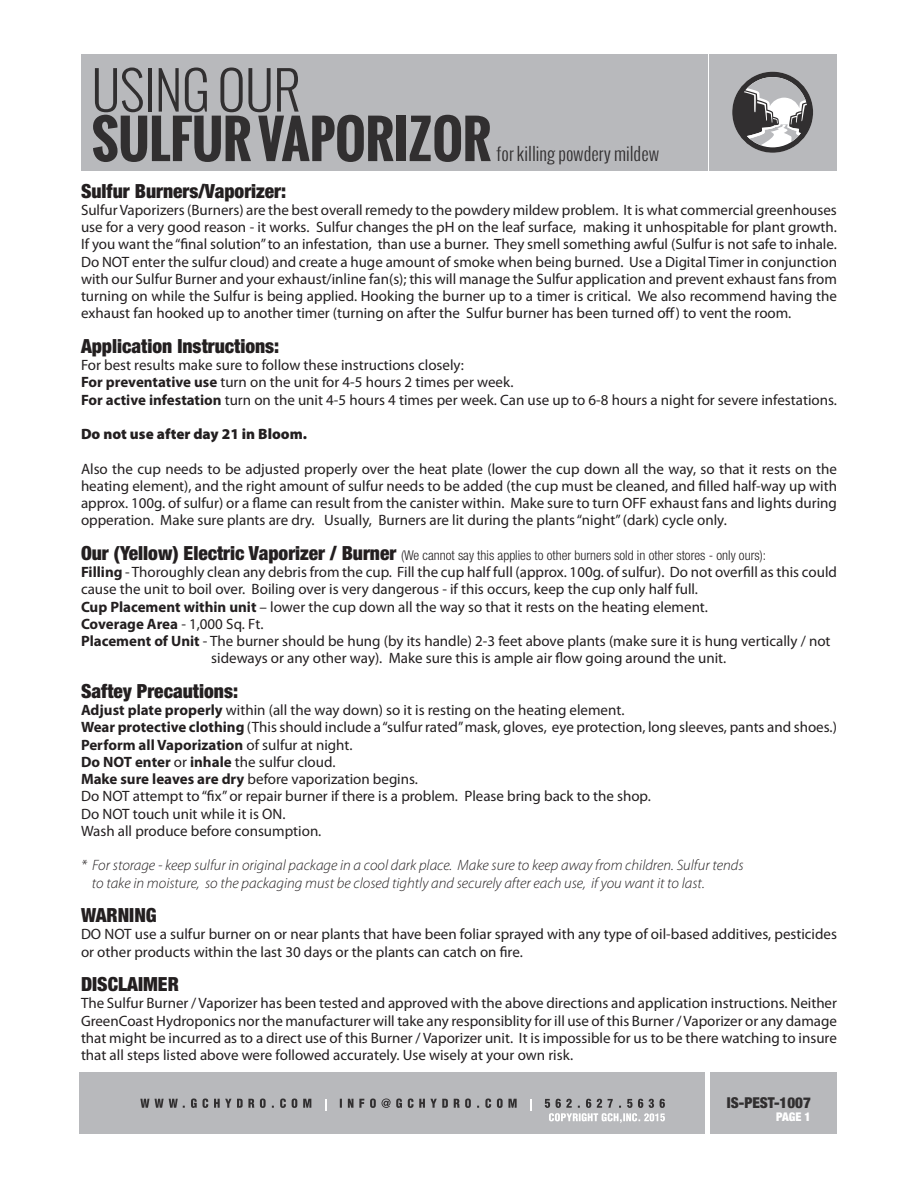
<style>
.page{position:relative;width:918px;height:1188px;background:#fff}
.page>*{position:absolute;margin:0;border:0;box-sizing:border-box;transform-origin:0 0}
.t1{font:700 51.75px "Oswald";letter-spacing:-.01em;color:#312f30}
.t2{font:300 51.75px "Oswald";letter-spacing:-.01em;color:#312f30}
.Header_-_main{font:900 condensed 19.5px "Helvetica Neue";color:#231f20}
.t3{font:300 18px "Oswald";color:#312f30}
.main_text{font:15px/17.2px "Myriad Pro";color:#231f20;text-align:justify}
.main_text-2{font:italic 300 15px "Myriad Pro";color:#231f20}
.main_text-3{font:700 15px "Myriad Pro";color:#231f20}
.main_text-4{font:900 15px "Myriad Pro";color:#231f20}
.Paragraph_Style_2{font:900 condensed 15px "Helvetica Neue";color:#312f30}
.Header_-_main-2{font:300 condensed 13.5px "Helvetica Neue";color:#231f20}
.Paragraph_Style_2-2{font:900 condensed 12px "Helvetica Neue";color:#fff}
.s1{font-weight:700}
.s2{font-weight:900;font-size:19.5px}
.s3{font-weight:400}
</style>
<div class="page">
<div style="left:81px;top:54px;width:627px;height:116px;background:#b8b9bc"></div>
<div style="left:710px;top:54px;width:127px;height:116px;background:#b8b9bc"></div>
<svg style="left:732px;top:72px;width:81px;height:81px"></svg>
<div style="left:710px;top:1073px;width:127px;height:61px;background:#b8b9bc"></div>
<div style="left:80px;top:1073px;width:625px;height:61px;background:#b8b9bc"></div>
<svg style="left:545px;top:1099px;width:120px;height:24px"></svg>
<svg style="left:530px;top:1099px;width:2px;height:12px"></svg>
<svg style="left:340px;top:1099px;width:177px;height:9px"></svg>
<svg style="left:325px;top:1099px;width:1px;height:12px"></svg>
<svg style="left:140px;top:1099px;width:171px;height:9px"></svg>
<h1 class="t2" style="left:92px;top:55px;width:210px">USING OUR</h1>
<h1 class="t1" style="left:92px;top:101px;width:401px">SULFUR VAPORIZOR</h1>
<p class="t3" style="left:497px;top:141px;width:164px">for killing powdery mildew</p>
<p class="Header_-_main" style="left:81px;top:179px;width:207px">Sulfur Burners/Vaporizer:</p>
<p class="main_text" style="left:81px;top:202px;width:758px">Sulfur Vaporizers (Burners) are the best overall remedy to the powdery mildew problem. It is what commercial greenhouses use for a very good reason - it works. Sulfur changes the pH on the leaf surface, making it unhospitable for plant growth.<br>If you want the “final solution” to an infestation, than use a burner. They smell something awful (Sulfur is not safe to inhale.<br>Do NOT enter the sulfur cloud) and create a huge amount of smoke when being burned. Use a Digital Timer in conjunction with our Sulfur Burner and your exhaust/inline fan(s); this will manage the Sulfur application and prevent exhaust fans from turning on while the Sulfur is being applied. Hooking the burner up to a timer is critical. We also recommend having the exhaust fan hooked up to another timer (turning on after the Sulfur burner has been turned off) to vent the room.</p>
<p class="Header_-_main" style="left:81px;top:334px;width:200px">Application Instructions:</p>
<p class="main_text" style="left:81px;top:357px;width:385px">For best results make sure to follow these instructions closely:</p>
<p class="main_text" style="left:81px;top:374px;width:434px"><span class="s1">For preventative use</span> turn on the unit for 4-5 hours 2 times per week.</p>
<p class="main_text" style="left:81px;top:391px;width:757px"><span class="s1">For active infestation</span> turn on the unit 4-5 hours 4 times per week. Can use up to 6-8 hours a night for severe infestations.</p>
<p class="main_text-4" style="left:81px;top:426px;width:228px">Do not use after day 21 in Bloom.</p>
<p class="main_text" style="left:81px;top:460px;width:758px">Also the cup needs to be adjusted properly over the heat plate (lower the cup down all the way, so that it rests on the heating element), and the right amount of sulfur needs to be added (the cup must be cleaned, and filled half-way up with approx. 100g. of sulfur) or a flame can result from the canister within. Make sure to turn OFF exhaust fans and lights during opperation. Make sure plants are dry. Usually, Burners are lit during the plants “night” (dark) cycle only.</p>
<p class="Header_-_main-2" style="left:81px;top:547px;width:686px"><span class="s2">Our (Yellow) Electric Vaporizer / Burner</span> (We cannot say this applies to other burners sold in other stores - only ours):</p>
<p class="main_text" style="left:81px;top:564px;width:758px"><span class="s1">Filling</span> - Thoroughly clean any debris from the cup. Fill the cup half full (approx. 100g. of sulfur). Do not overfill as this could cause the unit to boil over. Boiling over is very dangerous - if this occurs, keep the cup only half full.</p>
<p class="main_text" style="left:81px;top:598px;width:629px"><span class="s1">Cup Placement within unit</span> – lower the cup down all the way so that it rests on the heating element.</p>
<p class="main_text-3" style="left:81px;top:615px;width:184px">Coverage Area <span class="s3">- 1,000 Sq. Ft.</span></p>
<p class="main_text" style="left:81px;top:633px;width:751px"><span class="s1">Placement of Unit</span> - The burner should be hung (by its handle) 2-3 feet above plants (make sure it is hung vertically / not</p>
<p class="main_text" style="left:211px;top:650px;width:517px">sideways or any other way). Make sure this is ample air flow going around the unit.</p>
<p class="Header_-_main" style="left:81px;top:679px;width:159px">Saftey Precautions:</p>
<p class="main_text" style="left:81px;top:702px;width:545px"><span class="s1">Adjust plate properly</span> within (all the way down) so it is resting on the heating element.</p>
<p class="main_text" style="left:81px;top:719px;width:757px"><span class="s1">Wear protective clothing</span> (This should include a “sulfur rated” mask, gloves, eye protection, long sleeves, pants and shoes.)</p>
<p class="main_text-3" style="left:81px;top:736px;width:273px">Perform all Vaporization <span class="s3">of sulfur at night.</span></p>
<p class="main_text" style="left:81px;top:754px;width:256px"><span class="s1">Do NOT enter</span> or <span class="s1">inhale</span> the sulfur cloud.</p>
<p class="main_text" style="left:81px;top:771px;width:339px"><span class="s1">Make sure leaves are dry</span> before vaporization begins.</p>
<p class="main_text" style="left:81px;top:788px;width:571px">Do NOT attempt to “fix” or repair burner if there is a problem. Please bring back to the shop.</p>
<p class="main_text" style="left:81px;top:805px;width:206px">Do NOT touch unit while it is ON.</p>
<p class="main_text" style="left:81px;top:823px;width:242px">Wash all produce before consumption.</p>
<p class="main_text-2" style="left:81px;top:857px;width:664px">* For storage - keep sulfur in original package in a cool dark place. Make sure to keep away from children. Sulfur tends</p>
<p class="main_text-2" style="left:92px;top:875px;width:614px">to take in moisture, so the packaging must be closed tightly and securely after each use, if you want it to last.</p>
<p class="Header_-_main" style="left:81px;top:903px;width:77px">WARNING</p>
<p class="main_text" style="left:81px;top:926px;width:758px">DO NOT use a sulfur burner on or near plants that have been foliar sprayed with any type of oil-based additives, pesticides or other products within the last 30 days or the plants can catch on fire.</p>
<p class="Header_-_main" style="left:81px;top:972px;width:99px">DISCLAIMER</p>
<p class="main_text" style="left:81px;top:995px;width:758px">The Sulfur Burner / Vaporizer has been tested and approved with the above directions and application instructions. Neither GreenCoast Hydroponics nor the manufacturer will take any responsiblity for ill use of this Burner / Vaporizer or any damage that might be incurred as to a direct use of this Burner / Vaporizer unit. It is impossible for us to be there watching to insure that all steps listed above were followed accurately. Use wisely at your own risk.</p>
<p class="Paragraph_Style_2" style="left:727px;top:1093px;width:85px">IS-PEST-1007</p>
<p class="Paragraph_Style_2-2" style="left:776px;top:1110px;width:36px">PAGE 1</p>
</div>
